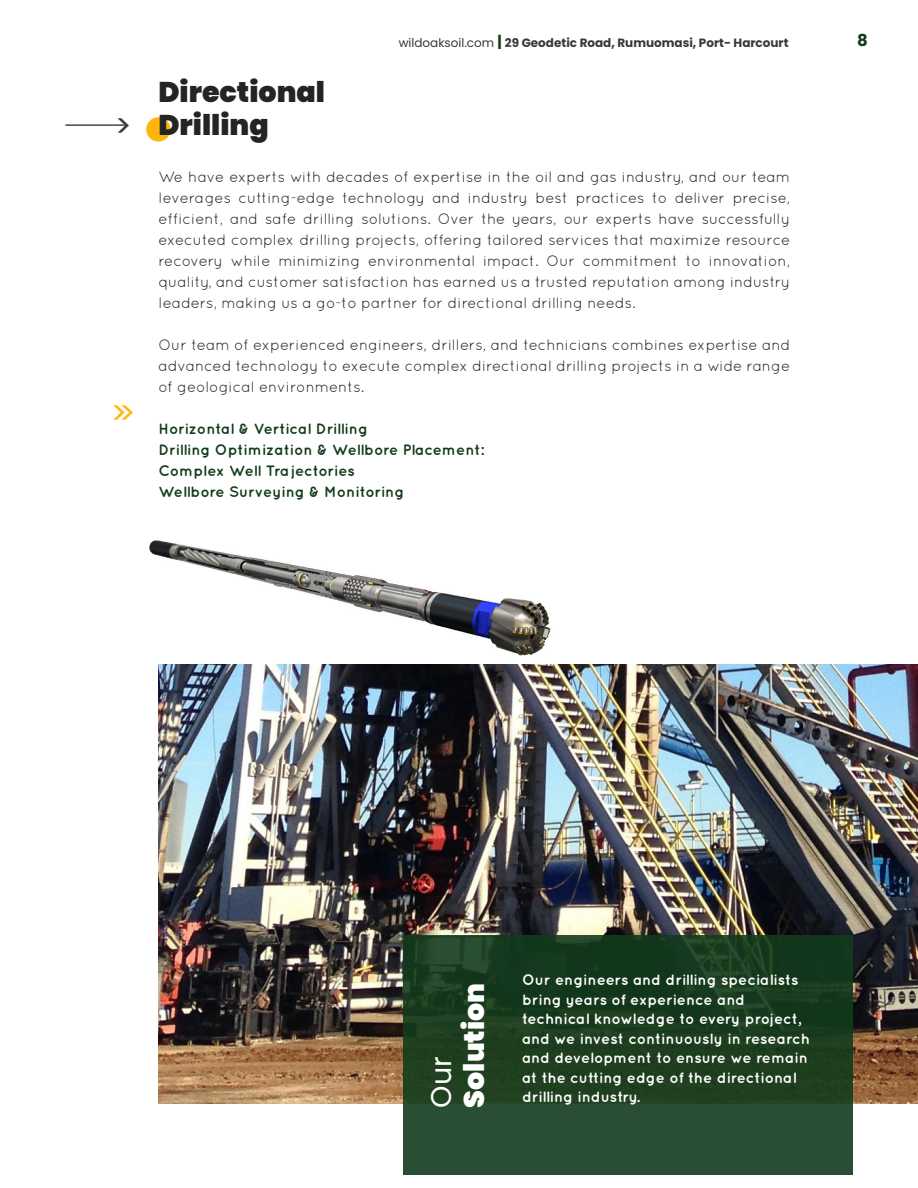
<style>
.page{position:relative;width:918px;height:1188px;background:#fff}
.page>*{position:absolute;margin:0;border:0;box-sizing:border-box;transform-origin:0 0}
.t1{font:31.5px "Poppins";color:#ffb50a}
.t2{font:31.5px "Poppins";color:#383838}
.t3{font:900 28.5px "Poppins";color:#242424}
.t4{font:900 28.5px "Poppins";color:#fff}
.t5{font:28.5px "Poppins";color:#fff}
.t6{font:700 16.5px "Poppins";color:#123b1c}
.t7{font:15px/21px "Quicksand";color:#231f20;text-align:justify}
.t8{font:700 15px/19.5px "Quicksand";color:#fff}
.t9{font:700 15px "Quicksand";color:#123b1c}
.t10{font:700 12px "Poppins";color:#383838}
.s1{font-weight:400}
.s2{font-size:15px;color:#123b1c}
</style>
<div class="page">
<div style="left:146px;top:117px;width:25px;height:25px;background:#ffb50a;border-radius:50%"></div>
<hr style="left:65px;top:124px;width:62px;height:2px;background:#474747">
<img style="left:158px;top:664px;width:760px;height:439px">
<svg style="left:403px;top:935px;width:449px;height:239px;background:#1f4124"></svg>
<img style="left:149px;top:540px;width:402px;height:116px">
<p class="t3" style="left:158px;top:76px;width:168px">Directional</p>
<p class="t2" style="left:115px;top:108px;width:18px">&gt;</p>
<p class="t3" style="left:158px;top:109px;width:112px">Drilling</p>
<p class="t10" style="left:399px;top:36px;width:391px"><span class="s1">wildoaksoil.com</span> <span class="s2">|</span> 29 Geodetic Road, Rumuomasi, Port- Harcourt</p>
<p class="t6" style="left:857px;top:31px;width:12px">8</p>
<p class="t1" style="left:111px;top:394px;width:27px">&gt;&gt;</p>
<p class="t7" style="left:158px;top:166px;width:633px">We have experts with decades of expertise in the oil and gas industry, and our team leverages cutting-edge technology and industry best practices to deliver precise, efficient, and safe drilling solutions. Over the years, our experts have successfully executed complex drilling projects, offering tailored services that maximize resource recovery while minimizing environmental impact. Our commitment to innovation, quality, and customer satisfaction has earned us a trusted reputation among industry leaders, making us a go-to partner for directional drilling needs.</p>
<p class="t7" style="left:158px;top:334px;width:633px">Our team of experienced engineers, drillers, and technicians combines expertise and advanced technology to execute complex directional drilling projects in a wide range of geological environments.</p>
<p class="t9" style="left:158px;top:420px;width:211px">Horizontal &amp; Vertical Drilling</p>
<p class="t9" style="left:158px;top:441px;width:327px">Drilling Optimization &amp; Wellbore Placement:</p>
<p class="t9" style="left:158px;top:462px;width:198px">Complex Well Trajectories</p>
<p class="t9" style="left:158px;top:483px;width:248px">Wellbore Surveying &amp; Monitoring</p>
<p class="t5" style="left:425px;top:1108px;width:53px;rotate:-90deg">Our</p>
<p class="t4" style="left:458px;top:1108px;width:126px;rotate:-90deg">Solution</p>
<p class="t8" style="left:522px;top:970px;width:290px">Our engineers and drilling specialists bring years of experience and technical knowledge to every project, and we invest continuously in research and development to ensure we remain at the cutting edge of the directional drilling industry.</p>
</div>
